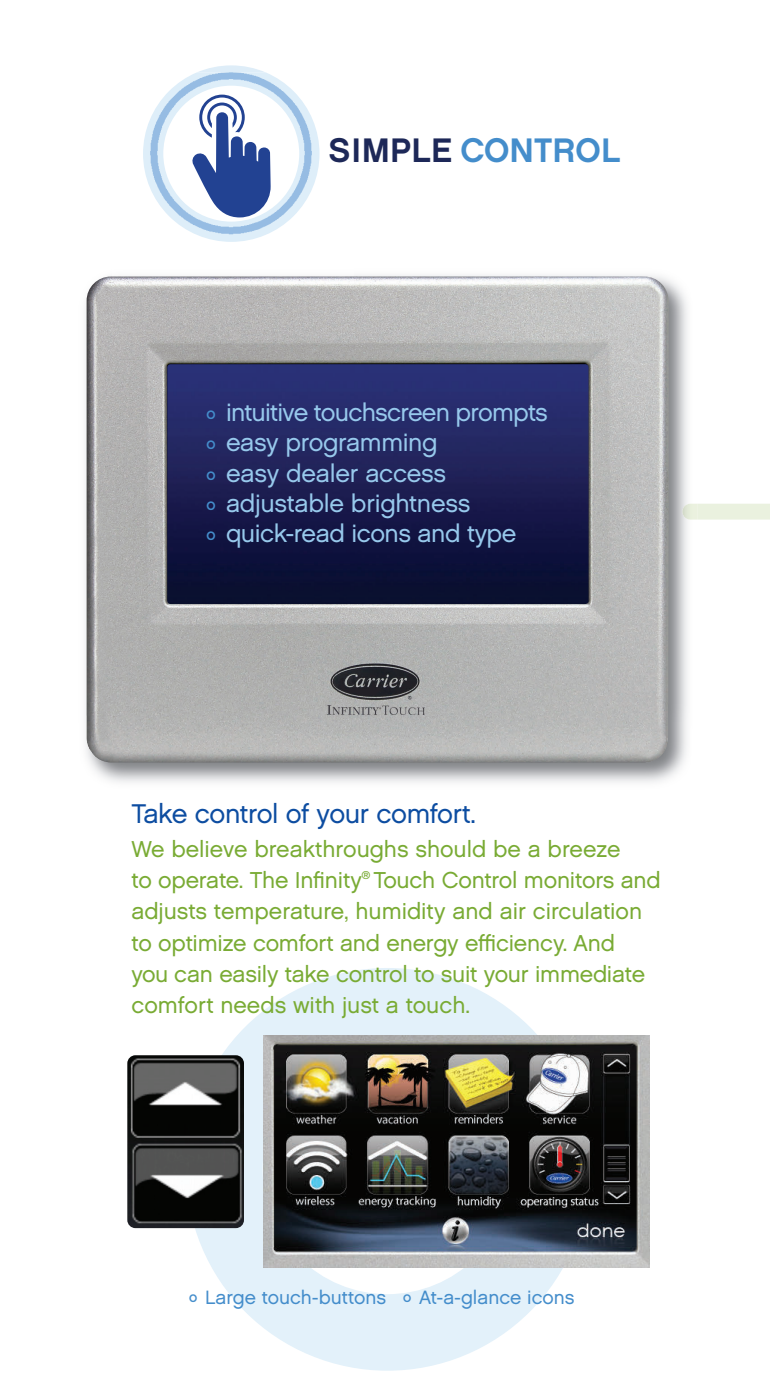
<style>
.page{position:relative;width:770px;height:1398px;background:#fff}
.page>*{position:absolute;margin:0;border:0;box-sizing:border-box;transform-origin:0 0}
.t1{font:33.98px "Chalet New York Nineteen Sixty";letter-spacing:.015em;color:#448dcb}
.t2{font:27px "Chalet London Nineteen Sixty";letter-spacing:-.015em;color:#0d4da1}
.t3{font:24.97px/30.4px "Chalet London Nineteen Sixty";letter-spacing:-.015em;color:#97c9ec}
.t4{font:22.95px/31.3px "Chalet London Nineteen Sixty";letter-spacing:-.01em;color:#79ab34}
.t5{font:19.12px "Chalet London Nineteen Sixty";color:#448dcb}
.s1{color:#1d2858}
.s2{font-family:"Chalet New York Nineteen Seventy";font-size:12.15px;color:#448dcb}
.s3{font-family:"Chalet New York Nineteen Seventy";font-size:10.8px}
</style>
<div class="page">
<svg style="left:697px;top:504px;width:73px;height:15px"></svg>
<svg style="left:186px;top:968px;width:403px;height:402px;fill:#e3f1fa"></svg>
<svg style="left:196px;top:65px;width:70px;height:8px"></svg>
<img style="left:143px;top:73px;width:176px;height:169px">
<img style="left:85px;top:275px;width:612px;height:508px">
<img style="left:682px;top:503px;width:8px;height:16px">
<img style="left:112px;top:275px;width:242px;height:3px">
<img style="left:87px;top:281px;width:581px;height:481px">
<img style="left:167px;top:364px;width:421px;height:240px;border-radius:3px">
<img style="left:263px;top:1035px;width:387px;height:231px">
<img style="left:127px;top:1055px;width:117px;height:172px;border-radius:8px">
<h1 class="t1" style="left:328px;top:131px;width:293px"><span class="s1">SIMPLE</span> CONTROL</h1>
<p class="t3" style="left:207px;top:397px;width:342px"><span class="s2">0</span> intuitive touchscreen prompts<br><span class="s2">0</span> easy programming<br><span class="s2">0</span> easy dealer access<br><span class="s2">0</span> adjustable brightness<br><span class="s2">0</span> quick-read icons and type</p>
<p class="t2" style="left:131px;top:798px;width:346px">Take control of your comfort.</p>
<p class="t4" style="left:131px;top:833px;width:531px">We believe breakthroughs should be a breeze<br>to operate. The Infinity<sup>®</sup> Touch Control monitors and adjusts temperature, humidity and air circulation to optimize comfort and energy efficiency. And<br>you can easily take control to suit your immediate comfort needs with just a touch.</p>
<p class="t5" style="left:189px;top:1286px;width:387px"><span class="s3">0</span> Large touch-buttons <span class="s3">0</span> At-a-glance icons</p>
</div>
